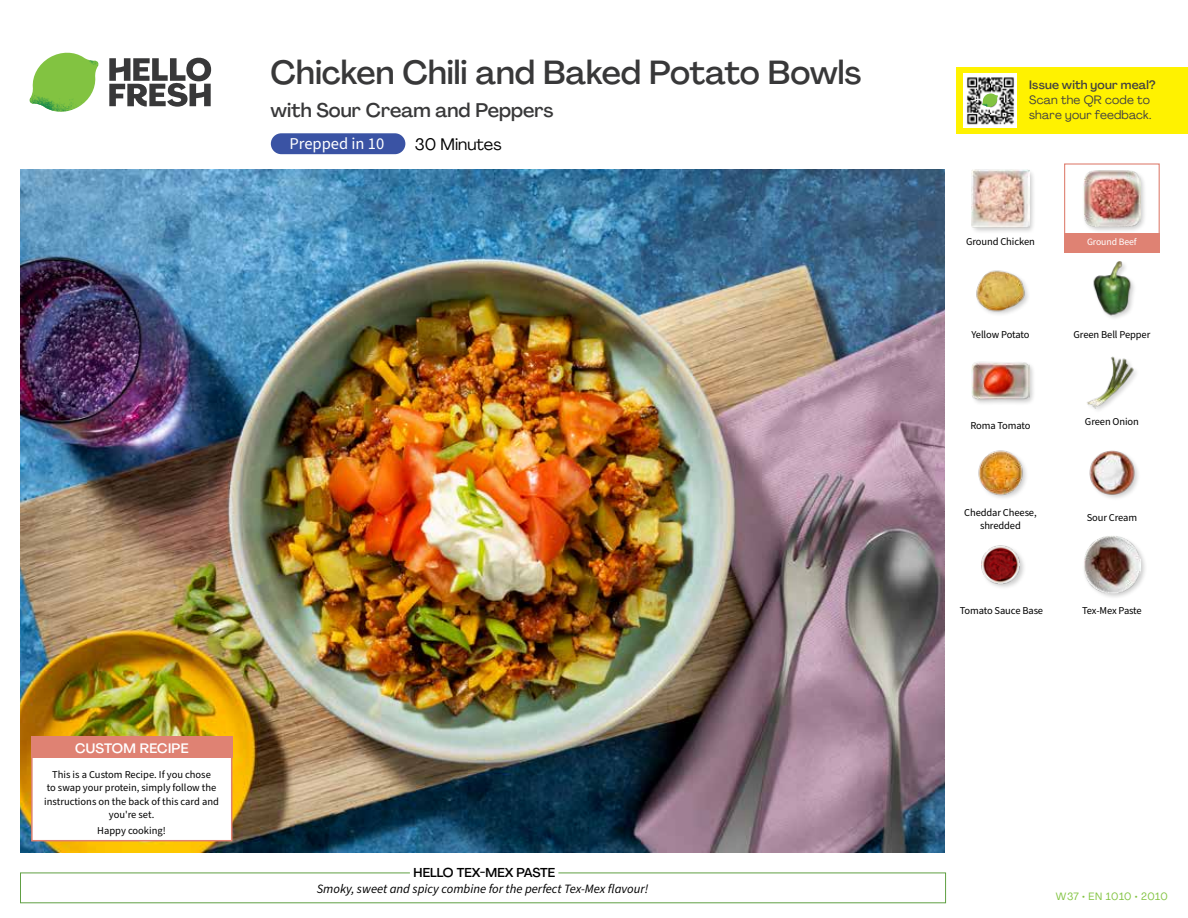
<style>
.page{position:relative;width:1188px;height:918px;background:#fff}
.page>*{position:absolute;margin:0;border:0;box-sizing:border-box;transform-origin:0 0}
.t1{font:500 33px "Agrandir";letter-spacing:-.005em;color:#383839}
.t2{font:500 19.5px "Agrandir";color:#383839}
.t3{font:16.5px "Source Sans Pro";color:#fff}
.t4{font:16.5px "Agrandir";color:#000}
.t5{font:500 13.5px "Agrandir";letter-spacing:.02em;color:#fff}
.t6{font:italic 12.75px "Source Sans Pro";color:#000}
.t7{font:500 12.75px "Agrandir";color:#000}
.t8{font:12px/15px "Agrandir";letter-spacing:.02em;color:#414042}
.t9{font:500 12px "Agrandir";letter-spacing:.02em;color:#414042}
.t10{font:10.5px/13.5px "Source Sans Pro";letter-spacing:-.01em;color:#000;text-align:center}
.t11{font:10.5px "Agrandir";letter-spacing:.04em;color:#82c341}
.t12{font:9.75px "Source Sans Pro";letter-spacing:-.01em;color:#fff}
</style>
<div class="page">
<svg style="left:109px;top:57px;width:102px;height:50px"></svg>
<svg style="left:34px;top:53px;width:62px;height:40px"></svg>
<img style="left:67px;top:53px;width:32px;height:26px">
<img style="left:33px;top:75px;width:59px;height:11px">
<img style="left:29px;top:79px;width:61px;height:33px">
<img style="left:65px;top:86px;width:27px;height:25px">
<div style="left:20px;top:873px;width:926px;height:30px;border:1px solid #609f43"></div>
<div style="left:410px;top:865px;width:148px;height:15px;background:#fff"></div>
<img style="left:21px;top:170px;width:924px;height:682px">
<div style="left:1082px;top:535px;width:65px;height:65px;background:#000;opacity:.2"></div>
<img style="left:1083px;top:536px;width:58px;height:57px">
<img style="left:981px;top:545px;width:43px;height:43px">
<img style="left:1089px;top:450px;width:48px;height:48px">
<img style="left:978px;top:450px;width:48px;height:48px">
<img style="left:1087px;top:356px;width:49px;height:54px">
<div style="left:971px;top:361px;width:65px;height:45px;background:#000;opacity:.2"></div>
<img style="left:972px;top:361px;width:57px;height:45px">
<img style="left:1093px;top:262px;width:41px;height:56px">
<img style="left:976px;top:270px;width:52px;height:44px">
<div style="left:1082px;top:170px;width:65px;height:63px;background:#000;opacity:.2"></div>
<img style="left:1083px;top:170px;width:58px;height:57px">
<div style="left:970px;top:169px;width:66px;height:65px;background:#000;opacity:.2"></div>
<img style="left:972px;top:170px;width:57px;height:57px">
<div style="left:271px;top:133px;width:134px;height:21px;background:#3a53a4;border-radius:10px"></div>
<div style="left:1064px;top:163px;width:96px;height:73px;border:1px solid #df8273"></div>
<div style="left:1064px;top:234px;width:96px;height:19px;background:#df8273"></div>
<div style="left:31px;top:737px;width:201px;height:104px;background:#fff;border:2px solid #df8273"></div>
<div style="left:31px;top:737px;width:202px;height:21px;background:#df8273"></div>
<div style="left:956px;top:67px;width:232px;height:67px;background:#fff200"></div>
<img style="left:964px;top:74px;width:52px;height:54px">
<svg style="left:982px;top:93px;width:16px;height:14px"></svg>
<h1 class="t1" style="left:271px;top:52px;width:592px">Chicken Chili and Baked Potato Bowls</h1>
<h2 class="t2" style="left:271px;top:98px;width:284px">with Sour Cream and Peppers</h2>
<h3 class="t4" style="left:415px;top:134px;width:88px">30 Minutes</h3>
<h3 class="t3" style="left:289px;top:133px;width:96px">Prepped in 10</h3>
<p class="t5" style="left:75px;top:739px;width:115px">CUSTOM RECIPE</p>
<p class="t10" style="left:44px;top:768px;width:176px">This is a Custom Recipe. If you chose<br>to swap your protein, simply follow the instructions on the back of this card and you're set.</p>
<p class="t10" style="left:97px;top:824px;width:70px">Happy cooking!</p>
<p class="t7" style="left:414px;top:864px;width:143px">HELLO TEX-MEX PASTE</p>
<p class="t6" style="left:317px;top:880px;width:333px">Smoky, sweet and spicy combine for the perfect Tex-Mex flavour!</p>
<p class="t9" style="left:1029px;top:77px;width:128px">Issue with your meal?</p>
<p class="t8" style="left:1029px;top:92px;width:124px">Scan the QR code to share your feedback.</p>
<p class="t10" style="left:966px;top:235px;width:70px">Ground Chicken</p>
<p class="t12" style="left:1087px;top:236px;width:51px">Ground Beef</p>
<p class="t10" style="left:972px;top:329px;width:59px">Yellow Potato</p>
<p class="t10" style="left:970px;top:419px;width:62px">Roma Tomato</p>
<p class="t10" style="left:1074px;top:329px;width:78px">Green Bell Pepper</p>
<p class="t10" style="left:1085px;top:415px;width:55px">Green Onion</p>
<p class="t10" style="left:964px;top:506px;width:74px">Cheddar Cheese, shredded</p>
<p class="t10" style="left:960px;top:604px;width:85px">Tomato Sauce Base</p>
<p class="t10" style="left:1087px;top:511px;width:52px">Sour Cream</p>
<p class="t10" style="left:1082px;top:604px;width:61px">Tex-Mex Paste</p>
<p class="t11" style="left:1056px;top:890px;width:113px">W37 • EN 1010 • 2010</p>
</div>
